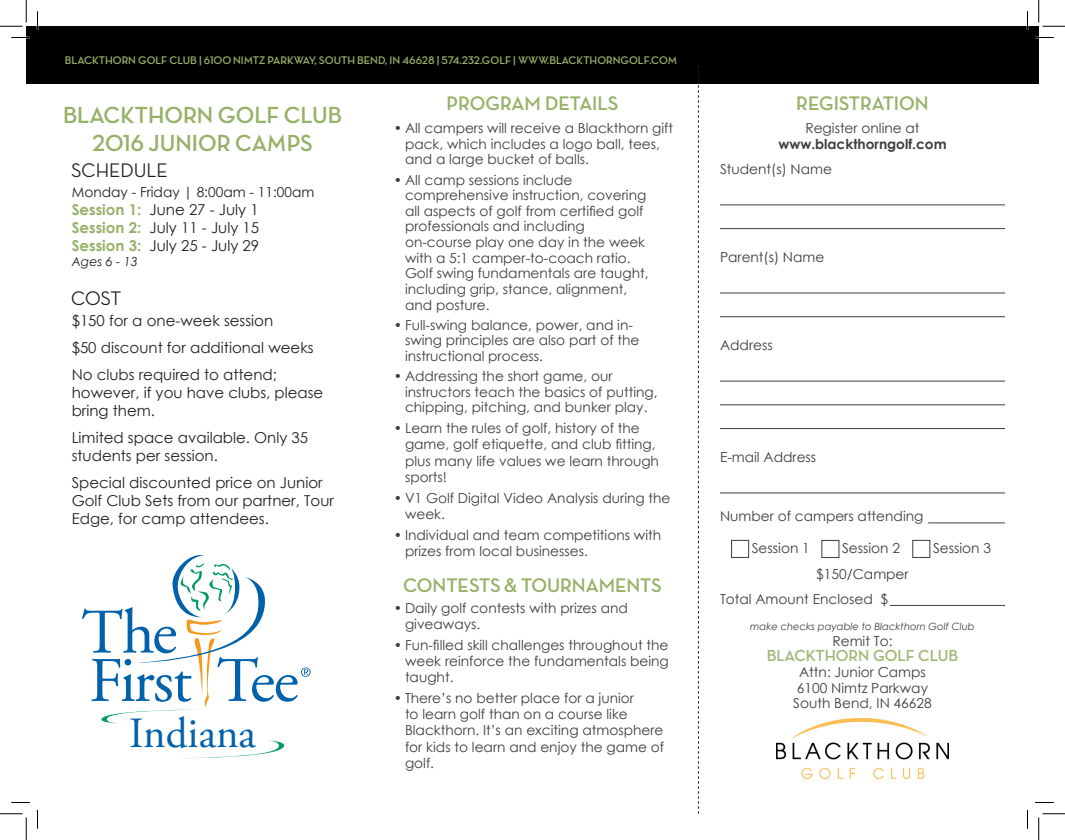
<style>
.page{position:relative;width:1065px;height:840px;background:#fff}
.page>*{position:absolute;margin:0;border:0;box-sizing:border-box;transform-origin:0 0}
.t1{font:43px "Adobe Garamond Pro";color:#0161aa}
.t2{font:23.75px "Neutra Disp Bold Alt";color:#96b168}
.t3{font:700 20px "Neutra Disp";color:#96b168}
.t4{font:20px "Neutra Disp Medium Alt";color:#231f20}
.t5{font:700 16.25px "Neutra Disp";color:#9fb775}
.t6{font:15px/18px "Century Gothic";color:#231f20}
.t7{font:13.75px/15.6px "Century Gothic";color:#3e3e3f}
.t8{font:13.75px "Century Gothic";color:#231f20}
.t9{font:700 13.75px "Century Gothic";color:#3e3e3f}
.t10{font:italic 12.5px "Century Gothic";color:#231f20}
.t11{font:11.25px "Neutra Disp Bold Alt";color:#96b168}
.t12{font:italic 10px "Century Gothic";color:#3e3e3f}
.s1{font-weight:700;color:#96b168}
</style>
<div class="page">
<div style="left:26px;top:26px;width:1013px;height:58px;background:#000"></div>
<svg style="left:194px;top:740px;width:91px;height:18px"></svg>
<svg style="left:82px;top:555px;width:229px;height:168px"></svg>
<hr style="left:720px;top:205px;width:285px;height:1px;background:#3e3e3f">
<hr style="left:720px;top:228px;width:285px;height:1px;background:#3e3e3f">
<hr style="left:720px;top:293px;width:285px;height:1px;background:#3e3e3f">
<hr style="left:720px;top:316px;width:285px;height:1px;background:#3e3e3f">
<hr style="left:720px;top:381px;width:285px;height:1px;background:#3e3e3f">
<hr style="left:720px;top:405px;width:285px;height:1px;background:#3e3e3f">
<hr style="left:720px;top:428px;width:285px;height:1px;background:#3e3e3f">
<hr style="left:720px;top:493px;width:285px;height:1px;background:#3e3e3f">
<hr style="left:928px;top:523px;width:77px;height:1px;background:#3e3e3f">
<div style="left:731px;top:540px;width:18px;height:18px;border:1px solid #3e3e3f"></div>
<div style="left:822px;top:540px;width:17px;height:18px;border:1px solid #3e3e3f"></div>
<div style="left:912px;top:540px;width:18px;height:18px;border:1px solid #3e3e3f"></div>
<hr style="left:890px;top:605px;width:115px;height:1px;background:#3e3e3f">
<img style="left:776px;top:719px;width:173px;height:59px">
<svg style="left:698px;top:65px;width:1px;height:749px"></svg>
<svg style="left:11px;top:37px;width:15px;height:1px"></svg>
<svg style="left:1039px;top:37px;width:15px;height:1px"></svg>
<svg style="left:11px;top:802px;width:19px;height:1px"></svg>
<svg style="left:1035px;top:802px;width:19px;height:1px"></svg>
<svg style="left:37px;top:11px;width:1px;height:15px"></svg>
<svg style="left:37px;top:810px;width:1px;height:19px"></svg>
<svg style="left:1027px;top:11px;width:1px;height:15px"></svg>
<svg style="left:1027px;top:810px;width:1px;height:19px"></svg>
<svg style="left:0;top:0;width:27px;height:27px"></svg>
<svg style="left:0;top:814px;width:27px;height:26px"></svg>
<svg style="left:1039px;top:0;width:26px;height:27px"></svg>
<svg style="left:1039px;top:814px;width:26px;height:26px"></svg>
<p class="t11" style="left:65px;top:54px;width:614px">BLACKTHORN GOLF CLUB | 6100 NIMTZ PARKWAY, SOUTH BEND, IN 46628 | 574.232.GOLF | WWW.BLACKTHORNGOLF.COM</p>
<p class="t2" style="left:63px;top:101px;width:280px">BLACKTHORN GOLF CLUB</p>
<p class="t2" style="left:92px;top:130px;width:222px">2016 JUNIOR CAMPS</p>
<p class="t4" style="left:71px;top:160px;width:98px">SCHEDULE</p>
<p class="t8" style="left:72px;top:183px;width:244px">Monday - Friday | 8:00am - 11:00am</p>
<p class="t6" style="left:72px;top:201px;width:189px"><span class="s1">Session 1:</span> June 27 - July 1</p>
<p class="t6" style="left:72px;top:219px;width:189px"><span class="s1">Session 2:</span> July 11 - July 15</p>
<p class="t6" style="left:72px;top:237px;width:189px"><span class="s1">Session 3:</span> July 25 - July 29</p>
<p class="t10" style="left:72px;top:253px;width:67px">Ages 6 - 13</p>
<p class="t4" style="left:71px;top:287px;width:51px">COST</p>
<p class="t6" style="left:72px;top:311px;width:203px">$150 for a one-week session</p>
<p class="t6" style="left:72px;top:338px;width:243px">$50 discount for additional weeks</p>
<p class="t6" style="left:72px;top:365px;width:253px">No clubs required to attend; however, if you have clubs, please bring them.</p>
<p class="t6" style="left:72px;top:428px;width:238px">Limited space available. Only 35 students per session.</p>
<p class="t6" style="left:72px;top:473px;width:264px">Special discounted price on Junior<br>Golf Club Sets from our partner, Tour<br>Edge, for camp attendees.</p>
<p class="t1" style="left:129px;top:707px;width:128px">Indiana</p>
<p class="t3" style="left:447px;top:92px;width:173px">PROGRAM DETAILS</p>
<p class="t7" style="left:405px;top:120px;width:270px;text-indent:-11px">• All campers will receive a Blackthorn gift pack, which includes a logo ball, tees, and a large bucket of balls.</p>
<p class="t7" style="left:405px;top:172px;width:245px;text-indent:-11px">• All camp sessions include comprehensive instruction, covering all aspects of golf from certified golf professionals and including on-course play one day in the week with a 5:1 camper-to-coach ratio.<br>Golf swing fundamentals are taught, including grip, stance, alignment, and posture.</p>
<p class="t7" style="left:405px;top:317px;width:236px;text-indent:-11px">• Full-swing balance, power, and in&shy;swing principles are also part of the instructional process.</p>
<p class="t7" style="left:405px;top:368px;width:254px;text-indent:-11px">• Addressing the short game, our instructors teach the basics of putting, chipping, pitching, and bunker play.</p>
<p class="t7" style="left:405px;top:420px;width:256px;line-height:16.2px;text-indent:-11px">• Learn the rules of golf, history of the game, golf etiquette, and club fitting, plus many life values we learn through sports!</p>
<p class="t7" style="left:405px;top:489px;width:267px;line-height:16.2px;text-indent:-11px">• V1 Golf Digital Video Analysis during the week.</p>
<p class="t7" style="left:405px;top:526px;width:258px;line-height:16.2px;text-indent:-11px">• Individual and team competitions with prizes from local businesses.</p>
<p class="t3" style="left:403px;top:574px;width:260px">CONTESTS &amp; TOURNAMENTS</p>
<p class="t7" style="left:405px;top:599px;width:224px;line-height:16.2px;text-indent:-11px">• Daily golf contests with prizes and giveaways.</p>
<p class="t7" style="left:405px;top:636px;width:265px;line-height:16.2px;text-align:justify;text-indent:-11px">• Fun-filled skill challenges throughout the week reinforce the fundamentals being taught.</p>
<p class="t7" style="left:405px;top:689px;width:261px;line-height:16.2px;text-indent:-11px">• There’s no better place for a junior<br>to learn golf than on a course like<br>Blackthorn. It’s an exciting atmosphere for kids to learn and enjoy the game of golf.</p>
<p class="t3" style="left:796px;top:92px;width:134px">REGISTRATION</p>
<p class="t7" style="left:805px;top:120px;width:116px">Register online at</p>
<p class="t9" style="left:778px;top:133px;width:170px">www.blackthorngolf.com</p>
<p class="t7" style="left:720px;top:161px;width:113px">Student(s) Name</p>
<p class="t7" style="left:720px;top:249px;width:106px">Parent(s) Name</p>
<p class="t7" style="left:720px;top:337px;width:54px">Address</p>
<p class="t7" style="left:720px;top:449px;width:98px">E-mail Address</p>
<p class="t7" style="left:720px;top:508px;width:205px">Number of campers attending</p>
<p class="t7" style="left:752px;top:540px;width:60px">Session 1</p>
<p class="t7" style="left:842px;top:540px;width:60px">Session 2</p>
<p class="t7" style="left:933px;top:540px;width:60px">Session 3</p>
<p class="t7" style="left:816px;top:566px;width:94px">$150/Camper</p>
<p class="t7" style="left:720px;top:591px;width:170px">Total Amount Enclosed $</p>
<p class="t12" style="left:750px;top:620px;width:226px">make checks payable to Blackthorn Golf Club</p>
<p class="t7" style="left:832px;top:633px;width:62px">Remit To:</p>
<p class="t5" style="left:767px;top:647px;width:193px">BLACKTHORN GOLF CLUB</p>
<p class="t7" style="left:799px;top:664px;width:128px">Attn: Junior Camps</p>
<p class="t7" style="left:797px;top:680px;width:133px">6100 Nimtz Parkway</p>
<p class="t7" style="left:793px;top:695px;width:140px">South Bend, IN 46628</p>
</div>
